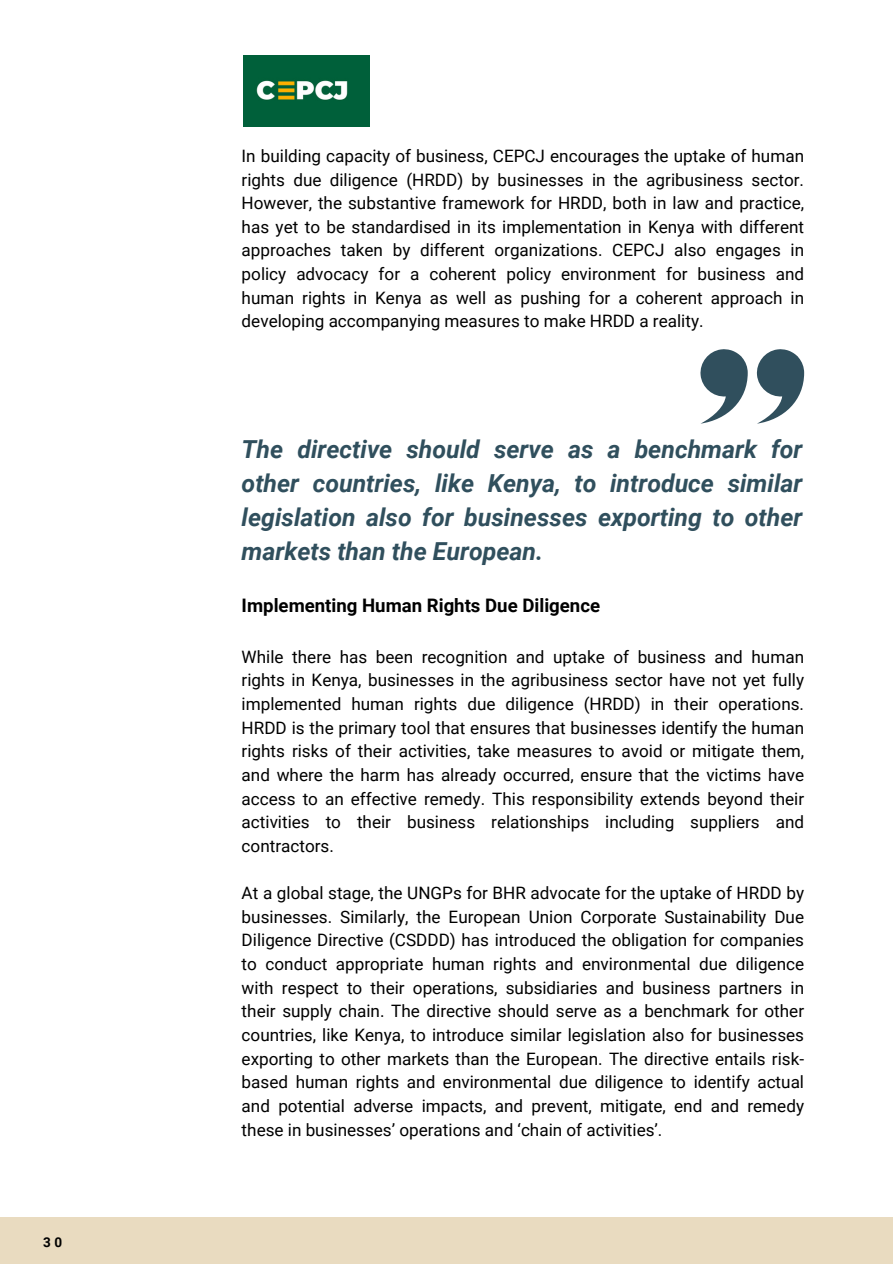
<style>
.page{position:relative;width:893px;height:1264px;background:#fff}
.page>*{position:absolute;margin:0;border:0;box-sizing:border-box;transform-origin:0 0}
.t1{font:italic 700 24.75px/33.8px "Roboto";color:#304f5d;text-align:justify}
.t2{font:700 18.6px "Roboto";color:#000}
.t3{font:17.1px/23.7px "Roboto";color:#000;text-align:justify}
.t4{font:700 13.5px "Roboto";color:#000}
</style>
<div class="page">
<div style="left:0;top:1217px;width:892px;height:46px;background:#e9dbc0"></div>
<svg style="left:700px;top:349px;width:47px;height:74px"></svg>
<svg style="left:756px;top:349px;width:48px;height:74px"></svg>
<img style="left:243px;top:56px;width:126px;height:71px">
<p class="t4" style="left:43px;top:1234px;width:20px">30</p>
<p class="t3" style="left:242px;top:144px;width:564px">In building capacity of business, CEPCJ encourages the uptake of human rights due diligence (HRDD) by businesses in the agribusiness sector.<br>However, the substantive framework for HRDD, both in law and practice, has yet to be standardised in its implementation in Kenya with different approaches taken by different organizations. CEPCJ also engages in policy advocacy for a coherent policy environment for business and human rights in Kenya as well as pushing for a coherent approach in developing accompanying measures to make HRDD a reality.</p>
<p class="t1" style="left:242px;top:433px;width:562px">The directive should serve as a benchmark for other countries, like Kenya, to introduce similar legislation also for businesses exporting to other markets than the European.</p>
<p class="t2" style="left:242px;top:595px;width:360px">Implementing Human Rights Due Diligence</p>
<h2 class="t3" style="left:242px;top:645px;width:564px">While there has been recognition and uptake of business and human rights in Kenya, businesses in the agribusiness sector have not yet fully implemented human rights due diligence (HRDD) in their operations.<br>HRDD is the primary tool that ensures that businesses identify the human rights risks of their activities, take measures to avoid or mitigate them, and where the harm has already occurred, ensure that the victims have access to an effective remedy. This responsibility extends beyond their activities to their business relationships including suppliers and contractors.</h2>
<p class="t3" style="left:242px;top:881px;width:564px">At a global stage, the UNGPs for BHR advocate for the uptake of HRDD by businesses. Similarly, the European Union Corporate Sustainability Due Diligence Directive (CSDDD) has introduced the obligation for companies to conduct appropriate human rights and environmental due diligence with respect to their operations, subsidiaries and business partners in their supply chain. The directive should serve as a benchmark for other countries, like Kenya, to introduce similar legislation also for businesses exporting to other markets than the European. The directive entails risk&shy;based human rights and environmental due diligence to identify actual and potential adverse impacts, and prevent, mitigate, end and remedy these in businesses’ operations and ‘chain of activities’.</p>
</div>
